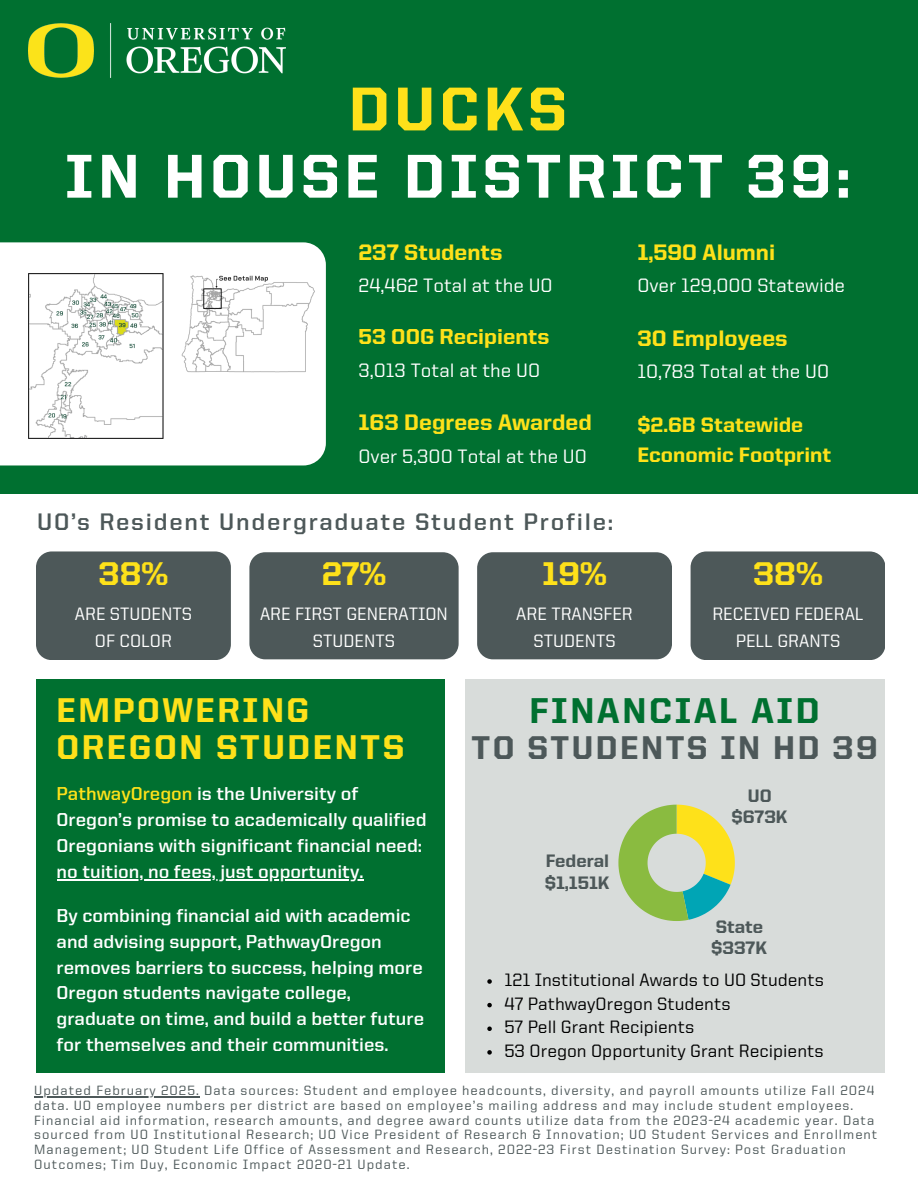
<style>
.page{position:relative;width:918px;height:1188px;background:#fff}
.page>*{position:absolute;margin:0;border:0;box-sizing:border-box;transform-origin:0 0}
.t1{font:800 62.1px "United Sans Reg";letter-spacing:.075em;color:#fff}
.t2{font:800 62.1px "United Sans Reg";letter-spacing:.075em;color:#fee11a}
.t3{font:800 36px "United Sans Reg";letter-spacing:.075em;color:#007030}
.t4{font:800 34.5px/37.2px "United Sans Reg";letter-spacing:.075em;color:#fee11a}
.t5{font:800 33px "United Sans Reg";letter-spacing:.075em;color:#4d5859}
.t6{font:800 33px "United Sans Reg";color:#fee11a}
.t7{font:700 24px "United Sans Reg";letter-spacing:.075em;color:#4d5859}
.t8{font:800 22.5px "United Sans Reg";color:#fee11a}
.t9{font:800 21.75px "United Sans Reg";color:#fee11a}
.t10{font:800 21px/29.2px "United Sans Reg";color:#fee11a}
.t11{font:500 19.5px "United Sans Reg";color:#fff}
.t12{font:700 18.75px/25.8px "United Sans Reg";color:#fff}
.t13{font:800 18.15px/21.8px "United Sans Reg";color:#4d5859}
.t14{font:500 18px "United Sans Reg";color:#000}
.t15{font:500 18px/27px "United Sans Reg";color:#fff;text-align:center}
.t16{font:500 13.5px/14.7px "United Sans Reg";letter-spacing:.075em;color:#4d5859}
.s1{color:#fee11a}
</style>
<div class="page">
<div style="left:0;top:0;width:918px;height:494px;background:#007030"></div>
<img style="left:29px;top:23px;width:256px;height:54px">
<div style="left:0;top:242px;width:326px;height:223px;background:#fff"></div>
<div style="left:36px;top:551px;width:195px;height:109px;background:#4d5859;border-radius:16px"></div>
<div style="left:691px;top:551px;width:194px;height:109px;background:#4d5859;border-radius:16px"></div>
<div style="left:249px;top:552px;width:210px;height:107px;background:#4d5859;border-radius:16px"></div>
<div style="left:477px;top:552px;width:195px;height:107px;background:#4d5859;border-radius:16px"></div>
<div style="left:36px;top:679px;width:409px;height:393px;background:#007030"></div>
<div style="left:465px;top:679px;width:420px;height:393px;background:#d8dcda"></div>
<svg style="left:618px;top:805px;width:117px;height:116px"></svg>
<hr style="left:57px;top:879px;width:306px;height:1px;background:#fff">
<svg style="left:487px;top:979px;width:5px;height:5px"></svg>
<svg style="left:487px;top:1003px;width:5px;height:4px"></svg>
<svg style="left:487px;top:1027px;width:5px;height:4px"></svg>
<svg style="left:487px;top:1050px;width:5px;height:5px"></svg>
<hr style="left:34px;top:1097px;width:166px;height:1px;background:#4d5859">
<img style="left:28px;top:273px;width:287px;height:165px">
<h5 class="t2" style="left:349px;top:83px;width:220px">DUCKS</h5>
<h5 class="t1" style="left:65px;top:150px;width:787px">IN HOUSE DISTRICT 39:</h5>
<p class="t8" style="left:359px;top:243px;width:146px">237 Students</p>
<p class="t11" style="left:359px;top:278px;width:196px">24,462 Total at the UO</p>
<h4 class="t9" style="left:359px;top:328px;width:192px">53 OOG Recipients</h4>
<h4 class="t11" style="left:359px;top:362px;width:183px">3,013 Total at the UO</h4>
<h3 class="t8" style="left:359px;top:413px;width:235px">163 Degrees Awarded</h3>
<h3 class="t11" style="left:359px;top:448px;width:230px">Over 5,300 Total at the UO</h3>
<h5 class="t7" style="left:37px;top:511px;width:578px">UO’s Resident Undergraduate Student Profile:</h5>
<h4 class="t8" style="left:637px;top:243px;width:139px">1,590 Alumni</h4>
<h4 class="t11" style="left:637px;top:278px;width:209px">Over 129,000 Statewide</h4>
<p class="t8" style="left:637px;top:328px;width:152px">30 Employees</p>
<p class="t11" style="left:637px;top:363px;width:193px">10,783 Total at the UO</p>
<h1 class="t10" style="left:637px;top:412px;width:196px">$2.6B Statewide<br>Economic Footprint</h1>
<h4 class="t6" style="left:99px;top:560px;width:71px">38%</h4>
<h4 class="t15" style="left:75px;top:602px;width:119px">ARE STUDENTS<br>OF COLOR</h4>
<h4 class="t6" style="left:322px;top:560px;width:66px">27%</h4>
<h4 class="t15" style="left:260px;top:602px;width:189px">ARE FIRST GENERATION<br>STUDENTS</h4>
<h5 class="t4" style="left:57px;top:694px;width:349px">EMPOWERING<br>OREGON STUDENTS</h5>
<h2 class="t12" style="left:57px;top:783px;width:371px"><span class="s1">PathwayOregon</span> is the University of<br>Oregon’s promise to academically qualified<br>Oregonians with significant financial need:</h2>
<h6 class="t12" style="left:57px;top:860px;width:308px">no tuition, no fees, just opportunity.</h6>
<h6 class="t12" style="left:57px;top:904px;width:368px">By combining financial aid with academic and advising support, PathwayOregon removes barriers to success, helping more Oregon students navigate college,</h6>
<h6 class="t12" style="left:57px;top:1008px;width:369px">graduate on time, and build a better future for themselves and their communities.</h6>
<h3 class="t6" style="left:542px;top:560px;width:66px">19%</h3>
<h3 class="t15" style="left:516px;top:602px;width:118px">ARE TRANSFER<br>STUDENTS</h3>
<h4 class="t6" style="left:753px;top:560px;width:71px">38%</h4>
<h4 class="t15" style="left:712px;top:602px;width:153px">RECEIVED FEDERAL<br>PELL GRANTS</h4>
<p class="t3" style="left:529px;top:696px;width:292px">FINANCIAL AID</p>
<p class="t5" style="left:472px;top:734px;width:408px">TO STUDENTS IN HD 39</p>
<h3 class="t13" style="left:545px;top:852px;width:66px">Federal $1,151K</h3>
<h3 class="t13" style="left:731px;top:786px;width:58px;text-align:center">UO $673K</h3>
<h3 class="t13" style="left:711px;top:917px;width:58px">State $337K</h3>
<h2 class="t14" style="left:504px;top:972px;width:321px">121 Institutional Awards to UO Students</h2>
<p class="t14" style="left:504px;top:996px;width:228px">47 PathwayOregon Students</p>
<p class="t14" style="left:504px;top:1020px;width:191px">57 Pell Grant Recipients</p>
<p class="t14" style="left:504px;top:1043px;width:321px">53 Oregon Opportunity Grant Recipients</p>
<p class="t16" style="left:34px;top:1085px;width:845px">Updated February 2025. Data sources: Student and employee headcounts, diversity, and payroll amounts utilize Fall 2024 data. UO employee numbers per district are based on employee’s mailing address and may include student employees.<br>Financial aid information, research amounts, and degree award counts utilize data from the 2023-24 academic year. Data sourced from UO Institutional Research; UO Vice President of Research &amp; Innovation; UO Student Services and Enrollment Management; UO Student Life Office of Assessment and Research, 2022-23 First Destination Survey: Post Graduation Outcomes; Tim Duy, Economic Impact 2020-21 Update.</p>
</div>
